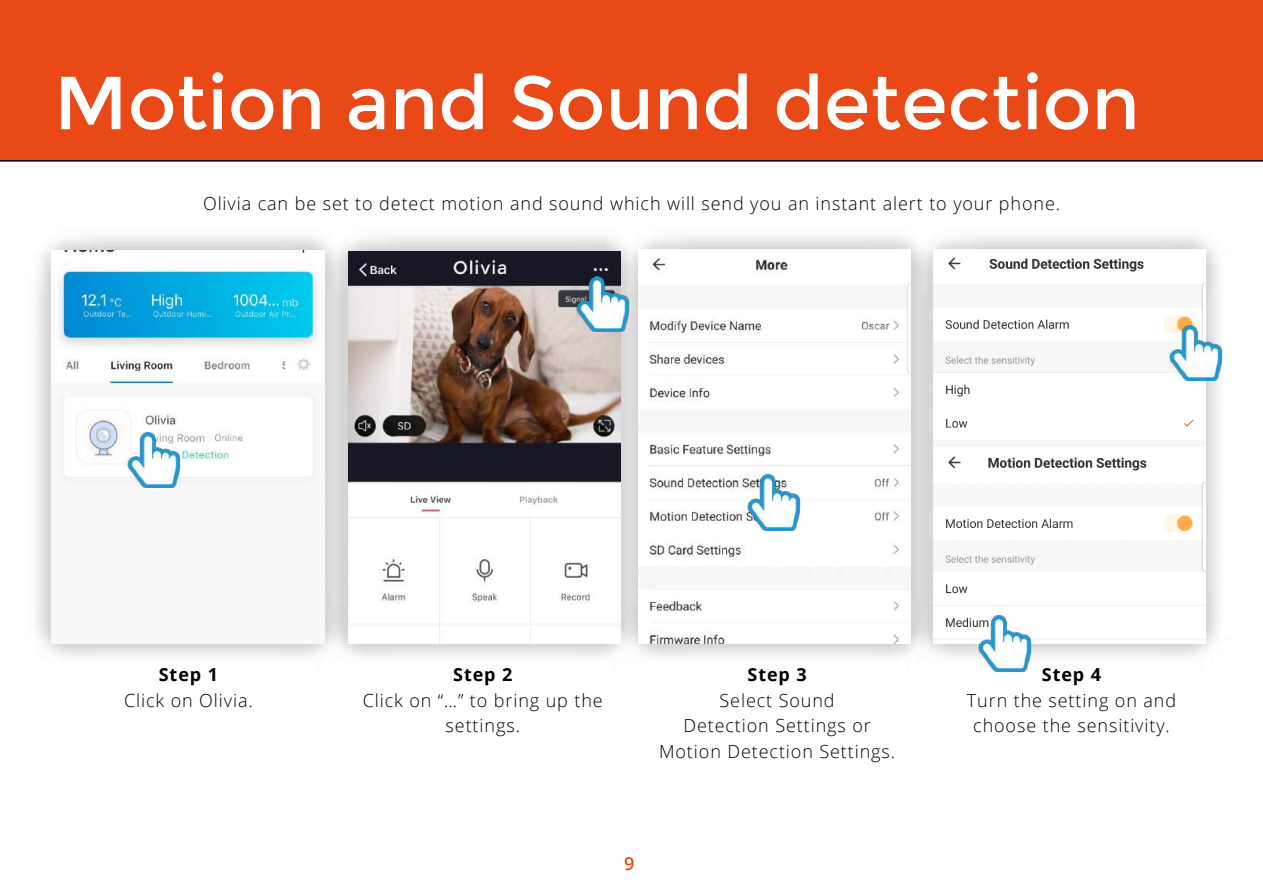
<style>
.page{position:relative;width:1263px;height:893px;background:#fff}
.page>*{position:absolute;margin:0;border:0;box-sizing:border-box;transform-origin:0 0}
.t1{font:75px "Montserrat";color:#fff}
.t2{font:300 18px/25.5px "Open Sans";letter-spacing:.05em;color:#000;text-align:center}
.t3{font:700 18px "Open Sans";letter-spacing:.05em;color:#000}
.t4{font:600 18px "Open Sans";color:#e94817}
</style>
<div class="page">
<img style="left:838px;top:231px;width:295px;height:441px">
<img style="left:544px;top:231px;width:294px;height:430px">
<img style="left:36px;top:236px;width:508px;height:421px">
<div style="left:0;top:0;width:1263px;height:162px;background:#e94817"></div>
<img style="left:933px;top:249px;width:273px;height:198px">
<img style="left:639px;top:249px;width:271px;height:394px">
<img style="left:933px;top:447px;width:273px;height:196px">
<img style="left:747px;top:475px;width:55px;height:55px">
<img style="left:1169px;top:325px;width:55px;height:56px">
<img style="left:978px;top:616px;width:55px;height:55px">
<img style="left:348px;top:251px;width:272px;height:392px">
<img style="left:576px;top:276px;width:55px;height:56px">
<img style="left:52px;top:251px;width:273px;height:392px">
<img style="left:127px;top:432px;width:55px;height:55px">
<h1 class="t1" style="left:54px;top:59px;width:1087px">Motion and Sound detection</h1>
<p class="t2" style="left:203px;top:191px;width:858px">Olivia can be set to detect motion and sound which will send you an instant alert to your phone.</p>
<p class="t3" style="left:159px;top:662px;width:61px">Step 1</p>
<p class="t2" style="left:124px;top:687px;width:130px">Click on Olivia.</p>
<p class="t3" style="left:453px;top:662px;width:61px">Step 2</p>
<p class="t2" style="left:363px;top:687px;width:242px">Click on “…” to bring up the settings.</p>
<p class="t3" style="left:747px;top:662px;width:61px">Step 3</p>
<p class="t2" style="left:659px;top:687px;width:238px">Select Sound<br>Detection Settings or<br>Motion Detection Settings.</p>
<p class="t4" style="left:624px;top:851px;width:12px">9</p>
<p class="t3" style="left:1042px;top:662px;width:61px">Step 4</p>
<p class="t2" style="left:967px;top:687px;width:211px">Turn the setting on and choose the sensitivity.</p>
</div>
